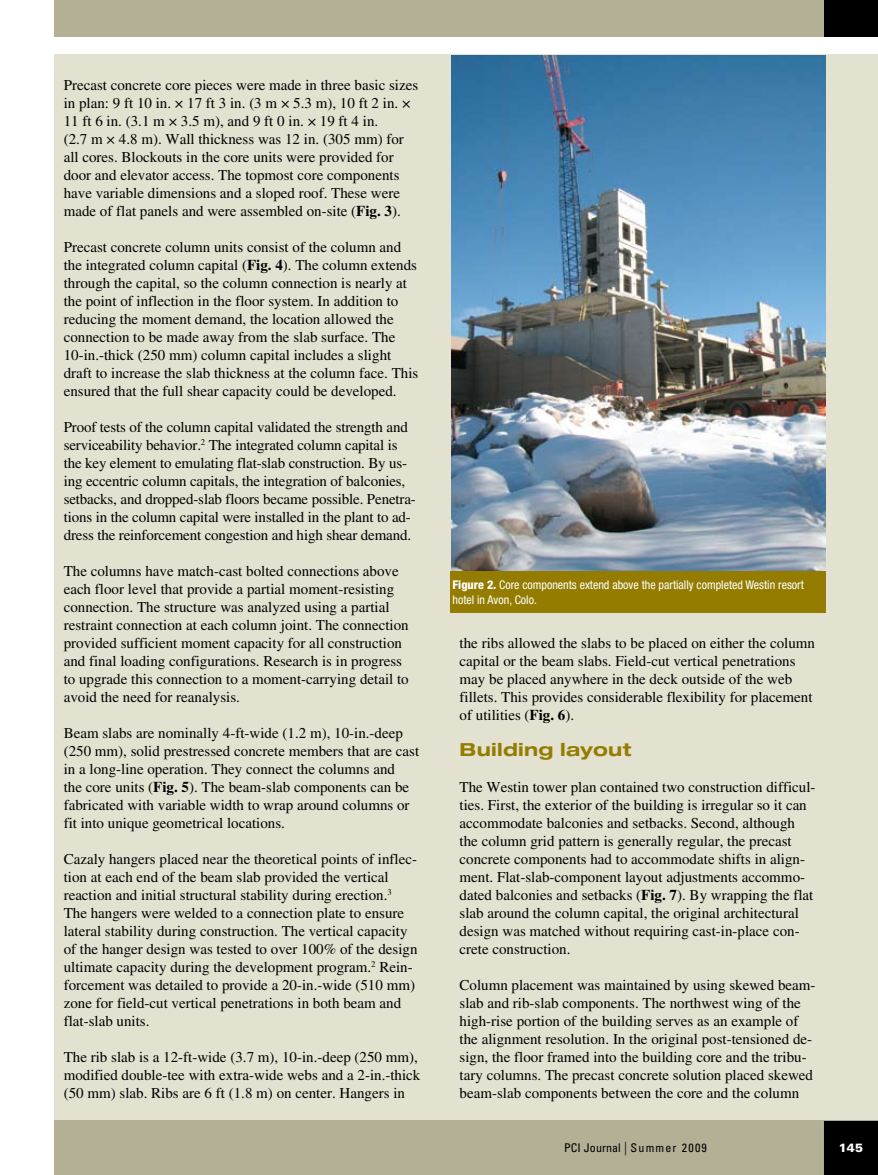
<style>
.page{position:relative;width:878px;height:1175px;background:#fff}
.page>*{position:absolute;margin:0;border:0;box-sizing:border-box;transform-origin:0 0}
.t1{font:700 expanded 18px "Helvetica Neue";letter-spacing:.015em;color:#947c00;scale:1.06 1}
.t2{font:15px/18px "Times";color:#000}
.t3{font:condensed 12px/14.4px "Helvetica Neue";color:#fff}
.t4{font:condensed 12px "Univers";letter-spacing:.05em;color:#000}
.t5{font:900 12px "Univers";color:#fff}
.s1{font-weight:700}
.s2{font-weight:800}
.s3{font-weight:300;font-size:13.5px}
</style>
<div class="page">
<div style="left:54px;top:54px;width:824px;height:1066px;background:#e3e1d0"></div>
<div style="left:54px;top:0;width:824px;height:36px;background:#b3b096"></div>
<div style="left:54px;top:1120px;width:824px;height:54px;background:#b3b096"></div>
<div style="left:824px;top:1121px;width:54px;height:53px;background:#000"></div>
<div style="left:824px;top:0;width:54px;height:36px;background:#000"></div>
<div style="left:450px;top:571px;width:375px;height:41px;background:#947c00"></div>
<img style="left:451px;top:56px;width:374px;height:514px">
<p class="t2" style="left:64px;top:76px;width:356px">Precast concrete core pieces were made in three basic sizes in plan: 9 ft 10 in. × 17 ft 3 in. (3 m × 5.3 m), 10 ft 2 in. × 11 ft 6 in. (3.1 m × 3.5 m), and 9 ft 0 in. × 19 ft 4 in.<br>(2.7 m × 4.8 m). Wall thickness was 12 in. (305 mm) for all cores. Blockouts in the core units were provided for door and elevator access. The topmost core components have variable dimensions and a sloped roof. These were made of flat panels and were assembled on-site (<span class="s1">Fig. 3</span>).</p>
<p class="t2" style="left:64px;top:238px;width:356px">Precast concrete column units consist of the column and the integrated column capital (<span class="s1">Fig. 4</span>). The column extends through the capital, so the column connection is nearly at the point of inflection in the floor system. In addition to reducing the moment demand, the location allowed the connection to be made away from the slab surface. The 10-in.-thick (250 mm) column capital includes a slight draft to increase the slab thickness at the column face. This ensured that the full shear capacity could be developed.</p>
<p class="t2" style="left:64px;top:418px;width:354px">Proof tests of the column capital validated the strength and serviceability behavior.<sup>2</sup> The integrated column capital is the key element to emulating flat-slab construction. By us&shy;ing eccentric column capitals, the integration of balconies, setbacks, and dropped-slab floors became possible. Penetra&shy;tions in the column capital were installed in the plant to ad&shy;dress the reinforcement congestion and high shear demand.</p>
<p class="t2" style="left:64px;top:562px;width:346px">The columns have match-cast bolted connections above each floor level that provide a partial moment-resisting connection. The structure was analyzed using a partial restraint connection at each column joint. The connection provided sufficient moment capacity for all construction and final loading configurations. Research is in progress to upgrade this connection to a moment-carrying detail to avoid the need for reanalysis.</p>
<p class="t2" style="left:64px;top:724px;width:357px">Beam slabs are nominally 4-ft-wide (1.2 m), 10-in.-deep (250 mm), solid prestressed concrete members that are cast in a long-line operation. They connect the columns and<br>the core units (<span class="s1">Fig. 5</span>). The beam-slab components can be fabricated with variable width to wrap around columns or fit into unique geometrical locations.</p>
<p class="t2" style="left:64px;top:850px;width:355px">Cazaly hangers placed near the theoretical points of inflec&shy;tion at each end of the beam slab provided the vertical reaction and initial structural stability during erection.<sup>3<br></sup>The hangers were welded to a connection plate to ensure lateral stability during construction. The vertical capacity of the hanger design was tested to over 100% of the design ultimate capacity during the development program.<sup>2</sup> Rein&shy;forcement was detailed to provide a 20-in.-wide (510 mm) zone for field-cut vertical penetrations in both beam and flat-slab units.</p>
<p class="t2" style="left:64px;top:1048px;width:358px">The rib slab is a 12-ft-wide (3.7 m), 10-in.-deep (250 mm), modified double-tee with extra-wide webs and a 2-in.-thick (50 mm) slab. Ribs are 6 ft (1.8 m) on center. Hangers in</p>
<p class="t3" style="left:452px;top:578px;width:353px"><span class="s2">Figure 2.</span> Core components extend above the partially completed Westin resort hotel in Avon, Colo.</p>
<p class="t2" style="left:459px;top:634px;width:357px">the ribs allowed the slabs to be placed on either the column capital or the beam slabs. Field-cut vertical penetrations may be placed anywhere in the deck outside of the web fillets. This provides considerable flexibility for placement of utilities (<span class="s1">Fig. 6</span>).</p>
<p class="t1" style="left:459px;top:738px;width:163px">Building layout</p>
<p class="t2" style="left:459px;top:778px;width:357px">The Westin tower plan contained two construction difficul&shy;ties. First, the exterior of the building is irregular so it can accommodate balconies and setbacks. Second, although the column grid pattern is generally regular, the precast concrete components had to accommodate shifts in align&shy;ment. Flat-slab-component layout adjustments accommo&shy;dated balconies and setbacks (<span class="s1">Fig. 7</span>). By wrapping the flat slab around the column capital, the original architectural design was matched without requiring cast-in-place con&shy;crete construction.</p>
<p class="t2" style="left:459px;top:976px;width:357px">Column placement was maintained by using skewed beam&shy;slab and rib-slab components. The northwest wing of the high-rise portion of the building serves as an example of the alignment resolution. In the original post-tensioned de&shy;sign, the floor framed into the building core and the tribu&shy;tary columns. The precast concrete solution placed skewed beam-slab components between the core and the column</p>
<p class="t4" style="left:564px;top:1140px;width:144px">PCI Journal <span class="s3">|</span> Summer 2009</p>
<p class="t5" style="left:838px;top:1140px;width:26px">145</p>
</div>
